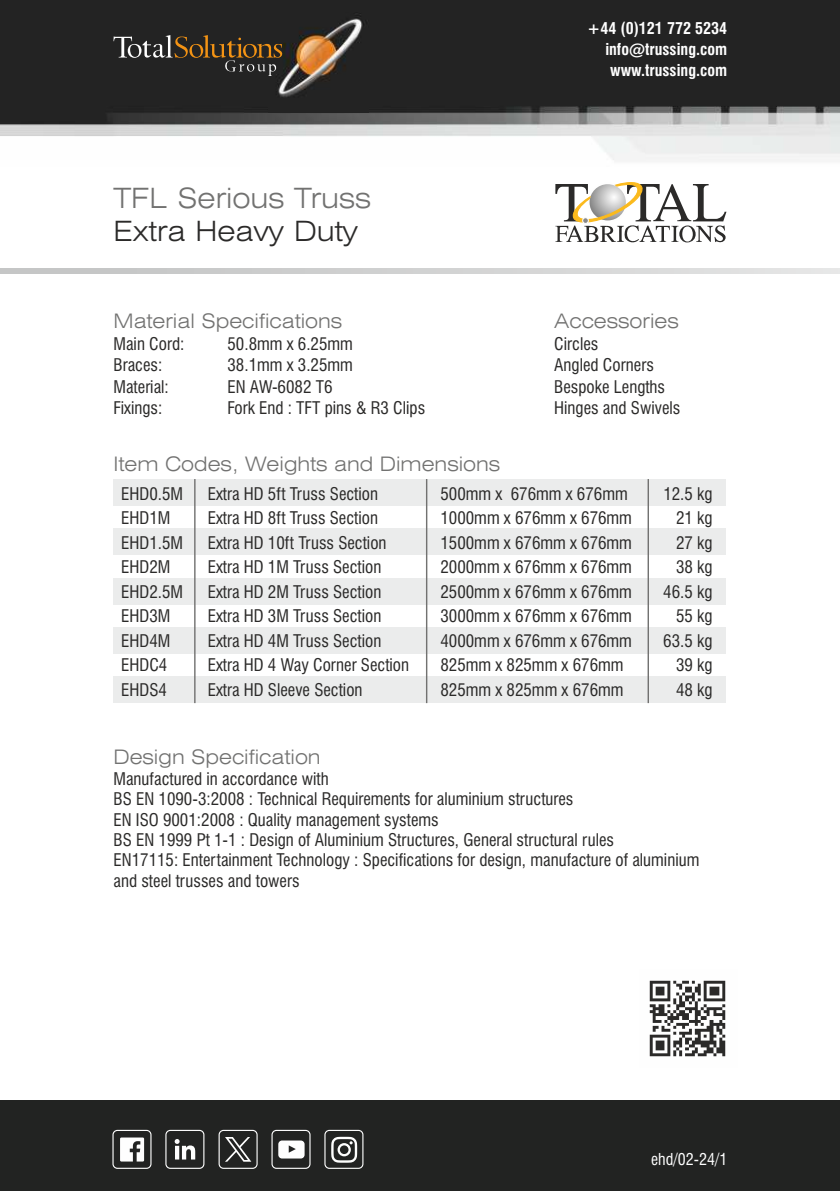
<style>
.page{position:relative;width:840px;height:1191px;background:#fff}
.page>*{position:absolute;margin:0;border:0;box-sizing:border-box;transform-origin:0 0}
.t1{font:300 expanded 28px "Swiss 721 BT";color:#727271}
.t2{font:300 expanded 28px "Swiss 721 BT";color:#2b2a29}
.t3{font:300 expanded 20px "Swiss 721 BT";color:#727271}
.t4{font:condensed 17px/20.4px "Swiss 721 BT";color:#2b2a29}
.t5{font:700 condensed 16px/21.2px "Swiss 721 BT";color:#fefefe;text-align:right}
.t6{font:condensed 16px "Swiss 721 BT";color:#fefefe}
</style>
<div class="page">
<div style="left:0;top:1100px;width:839px;height:91px;background:#222322"></div>
<div style="left:218px;top:1129px;width:39px;height:39px;border:1px solid #fefefe;border-radius:4px"></div>
<svg style="left:225px;top:1137px;width:26px;height:24px"></svg>
<div style="left:112px;top:1129px;width:39px;height:39px;border:1px solid #fefefe;border-radius:4px"></div>
<div style="left:165px;top:1129px;width:39px;height:39px;border:1px solid #fefefe;border-radius:4px"></div>
<div style="left:271px;top:1129px;width:39px;height:39px;border:1px solid #fefefe;border-radius:4px"></div>
<div style="left:324px;top:1129px;width:39px;height:39px;border:1px solid #fefefe;border-radius:4px"></div>
<svg style="left:331px;top:1136px;width:26px;height:26px"></svg>
<svg style="left:278px;top:1140px;width:26px;height:18px"></svg>
<svg style="left:174px;top:1139px;width:21px;height:20px"></svg>
<svg style="left:120px;top:1137px;width:24px;height:24px"></svg>
<img style="left:0;top:0;width:839px;height:161px">
<img style="left:269px;top:12px;width:99px;height:100px">
<svg style="left:113px;top:35px;width:170px;height:41px;background:#41392f"></svg>
<svg style="left:0;top:269px;width:839px;height:5px;background:#d2d2d2"></svg>
<svg style="left:555px;top:182px;width:171px;height:61px"></svg>
<img style="left:649px;top:980px;width:77px;height:77px">
<div style="left:113px;top:528px;width:613px;height:27px;background:#ebecec"></div>
<div style="left:113px;top:479px;width:613px;height:26px;background:#ebecec"></div>
<div style="left:113px;top:578px;width:613px;height:26px;background:#ebecec"></div>
<div style="left:113px;top:627px;width:613px;height:27px;background:#ebecec"></div>
<div style="left:113px;top:676px;width:613px;height:27px;background:#ebecec"></div>
<hr style="left:194px;top:479px;width:1px;height:224px;background:#727271">
<hr style="left:425px;top:479px;width:2px;height:224px;background:#727271">
<hr style="left:647px;top:479px;width:1px;height:224px;background:#727271">
<h1 class="t1" style="left:113px;top:186px;width:259px">TFL Serious Truss</h1>
<h1 class="t2" style="left:113px;top:220px;width:246px">Extra Heavy Duty</h1>
<p class="t3" style="left:113px;top:312px;width:230px">Material Specifications</p>
<p class="t4" style="left:113px;top:335px;width:72px">Main Cord:</p>
<p class="t4" style="left:227px;top:335px;width:127px">50.8mm x 6.25mm</p>
<p class="t4" style="left:113px;top:357px;width:50px">Braces:</p>
<p class="t4" style="left:227px;top:357px;width:127px">38.1mm x 3.25mm</p>
<p class="t4" style="left:113px;top:378px;width:57px">Material:</p>
<p class="t4" style="left:227px;top:378px;width:106px">EN AW-6082 T6</p>
<p class="t4" style="left:113px;top:399px;width:50px">Fixings:</p>
<p class="t4" style="left:227px;top:399px;width:199px">Fork End : TFT pins &amp; R3 Clips</p>
<p class="t3" style="left:113px;top:456px;width:388px">Item Codes, Weights and Dimensions</p>
<p class="t5" style="left:586px;top:19px;width:141px">+44 (0)121 772 5234 info@trussing.com www.trussing.com</p>
<p class="t3" style="left:554px;top:312px;width:126px">Accessories</p>
<p class="t4" style="left:554px;top:335px;width:127px;line-height:21.4px">Circles<br>Angled Corners<br>Bespoke Lengths<br>Hinges and Swivels</p>
<p class="t4" style="left:121px;top:485px;width:63px">EHD0.5M</p>
<p class="t4" style="left:207px;top:485px;width:172px">Extra HD 5ft Truss Section</p>
<p class="t4" style="left:440px;top:485px;width:189px">500mm x 676mm x 676mm</p>
<p class="t4" style="left:663px;top:485px;width:51px">12.5 kg</p>
<p class="t4" style="left:121px;top:510px;width:51px">EHD1M</p>
<p class="t4" style="left:207px;top:510px;width:172px">Extra HD 8ft Truss Section</p>
<p class="t4" style="left:440px;top:510px;width:193px">1000mm x 676mm x 676mm</p>
<p class="t4" style="left:675px;top:510px;width:38px">21 kg</p>
<p class="t4" style="left:121px;top:534px;width:63px">EHD1.5M</p>
<p class="t4" style="left:207px;top:534px;width:180px">Extra HD 10ft Truss Section</p>
<p class="t4" style="left:440px;top:534px;width:193px">1500mm x 676mm x 676mm</p>
<p class="t4" style="left:675px;top:534px;width:38px">27 kg</p>
<p class="t4" style="left:121px;top:558px;width:51px">EHD2M</p>
<p class="t4" style="left:207px;top:558px;width:175px">Extra HD 1M Truss Section</p>
<p class="t4" style="left:440px;top:558px;width:193px">2000mm x 676mm x 676mm</p>
<p class="t4" style="left:675px;top:558px;width:38px">38 kg</p>
<p class="t4" style="left:121px;top:583px;width:63px">EHD2.5M</p>
<p class="t4" style="left:207px;top:583px;width:175px">Extra HD 2M Truss Section</p>
<p class="t4" style="left:440px;top:583px;width:193px">2500mm x 676mm x 676mm</p>
<p class="t4" style="left:663px;top:583px;width:51px">46.5 kg</p>
<p class="t4" style="left:121px;top:607px;width:51px">EHD3M</p>
<p class="t4" style="left:207px;top:607px;width:175px">Extra HD 3M Truss Section</p>
<p class="t4" style="left:440px;top:607px;width:193px">3000mm x 676mm x 676mm</p>
<p class="t4" style="left:675px;top:607px;width:38px">55 kg</p>
<p class="t4" style="left:121px;top:632px;width:51px">EHD4M</p>
<p class="t4" style="left:207px;top:632px;width:175px">Extra HD 4M Truss Section</p>
<p class="t4" style="left:440px;top:632px;width:193px">4000mm x 676mm x 676mm</p>
<p class="t4" style="left:663px;top:632px;width:51px">63.5 kg</p>
<p class="t4" style="left:121px;top:656px;width:48px">EHDC4</p>
<p class="t4" style="left:207px;top:656px;width:203px">Extra HD 4 Way Corner Section</p>
<p class="t4" style="left:440px;top:656px;width:184px">825mm x 825mm x 676mm</p>
<p class="t4" style="left:675px;top:656px;width:38px">39 kg</p>
<p class="t4" style="left:121px;top:681px;width:47px">EHDS4</p>
<p class="t4" style="left:207px;top:681px;width:156px">Extra HD Sleeve Section</p>
<p class="t4" style="left:440px;top:681px;width:184px">825mm x 825mm x 676mm</p>
<p class="t4" style="left:675px;top:681px;width:38px">48 kg</p>
<p class="t3" style="left:113px;top:748px;width:208px">Design Specification</p>
<p class="t4" style="left:113px;top:770px;width:587px">Manufactured in accordance with<br>BS EN 1090-3:2008 : Technical Requirements for aluminium structures<br>EN ISO 9001:2008 : Quality management systems<br>BS EN 1999 Pt 1-1 : Design of Aluminium Structures, General structural rules<br>EN17115: Entertainment Technology : Specifications for design, manufacture of aluminium and steel trusses and towers</p>
<p class="t6" style="left:650px;top:1152px;width:78px">ehd/02-24/1</p>
</div>
